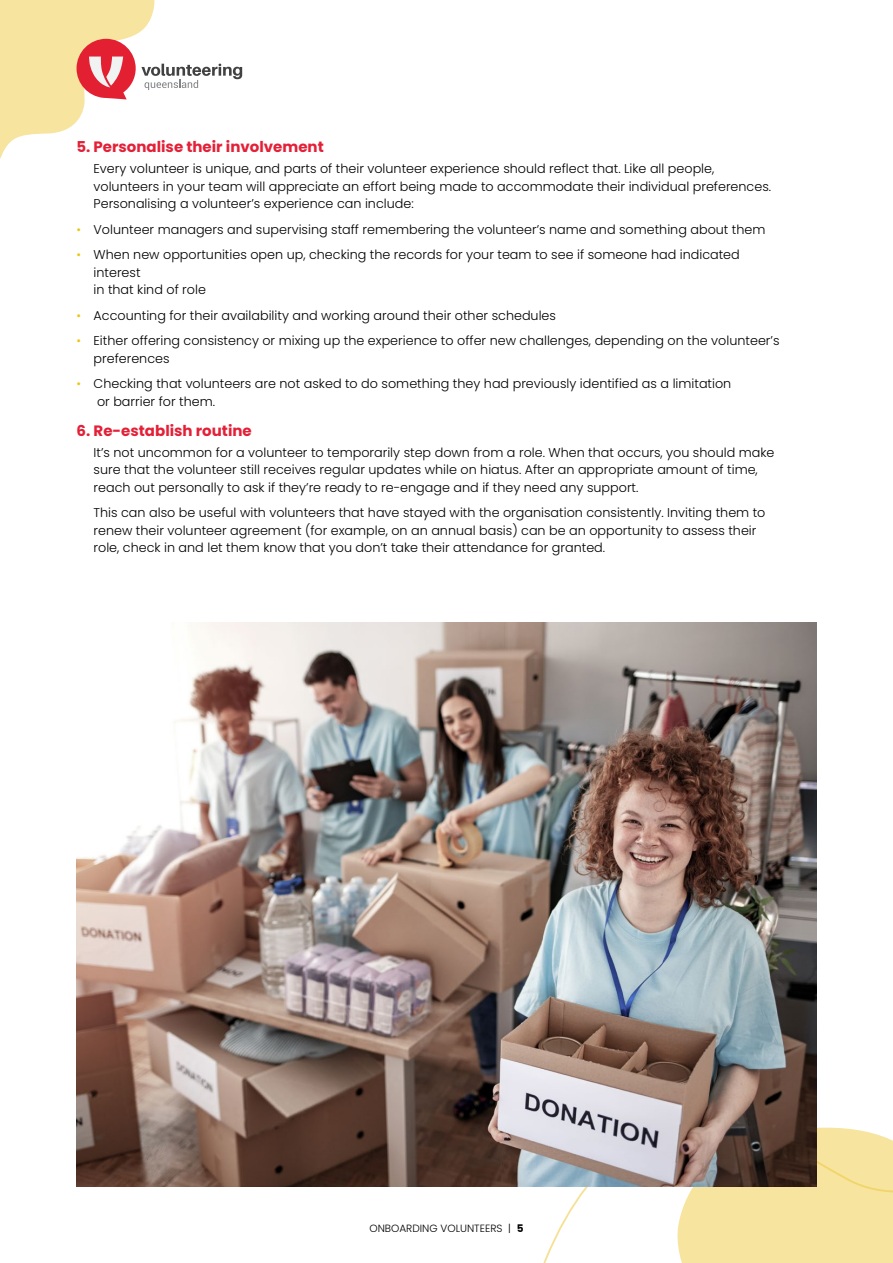
<style>
.page{position:relative;width:893px;height:1263px;background:#fff}
.page>*{position:absolute;margin:0;border:0;box-sizing:border-box;transform-origin:0 0}
.t1{font:700 15px "Poppins";color:#e32037}
.t2{font:300 12.75px/17.2px "Poppins";color:#000}
.t3{font:300 10.5px "Poppins";color:#000}
.s1{color:#ebc715}
.s2{font-weight:700}
</style>
<div class="page">
<svg style="left:0;top:0;width:242px;height:159px"></svg>
<svg style="left:507px;top:1117px;width:310px;height:146px"></svg>
<svg style="left:672px;top:1120px;width:221px;height:143px;background:#f4e4a4"></svg>
<img style="left:77px;top:623px;width:739px;height:563px">
<p class="t1" style="left:77px;top:138px;width:249px">5. Personalise their involvement</p>
<p class="t2" style="left:94px;top:160px;width:679px">Every volunteer is unique, and parts of their volunteer experience should reflect that. Like all people, volunteers in your team will appreciate an effort being made to accommodate their individual preferences.<br>Personalising a volunteer’s experience can include:</p>
<p class="t2" style="left:77px;top:221px;width:690px"><span class="s1">•</span> Volunteer managers and supervising staff remembering the volunteer’s name and something about them</p>
<p class="t2" style="left:94px;top:246px;width:648px;text-indent:-17px"><span class="s1">•</span> When new opportunities open up, checking the records for your team to see if someone had indicated interest<br>in that kind of role</p>
<p class="t2" style="left:77px;top:307px;width:481px"><span class="s1">•</span> Accounting for their availability and working around their other schedules</p>
<p class="t2" style="left:94px;top:332px;width:687px;text-indent:-17px"><span class="s1">•</span> Either offering consistency or mixing up the experience to offer new challenges, depending on the volunteer’s preferences</p>
<p class="t2" style="left:97px;top:375px;width:636px;text-indent:-21px"><span class="s1">•</span> Checking that volunteers are not asked to do something they had previously identified as a limitation or barrier for them.</p>
<p class="t1" style="left:77px;top:422px;width:177px">6. Re-establish routine</p>
<p class="t2" style="left:94px;top:444px;width:682px">It’s not uncommon for a volunteer to temporarily step down from a role. When that occurs, you should make sure that the volunteer still receives regular updates while on hiatus. After an appropriate amount of time, reach out personally to ask if they’re ready to re-engage and if they need any support.</p>
<p class="t2" style="left:94px;top:504px;width:673px">This can also be useful with volunteers that have stayed with the organisation consistently. Inviting them to renew their volunteer agreement (for example, on an annual basis) can be an opportunity to assess their role, check in and let them know that you don’t take their attendance for granted.</p>
<p class="t3" style="left:369px;top:1222px;width:156px">ONBOARDING VOLUNTEERS | <span class="s2">5</span></p>
</div>
